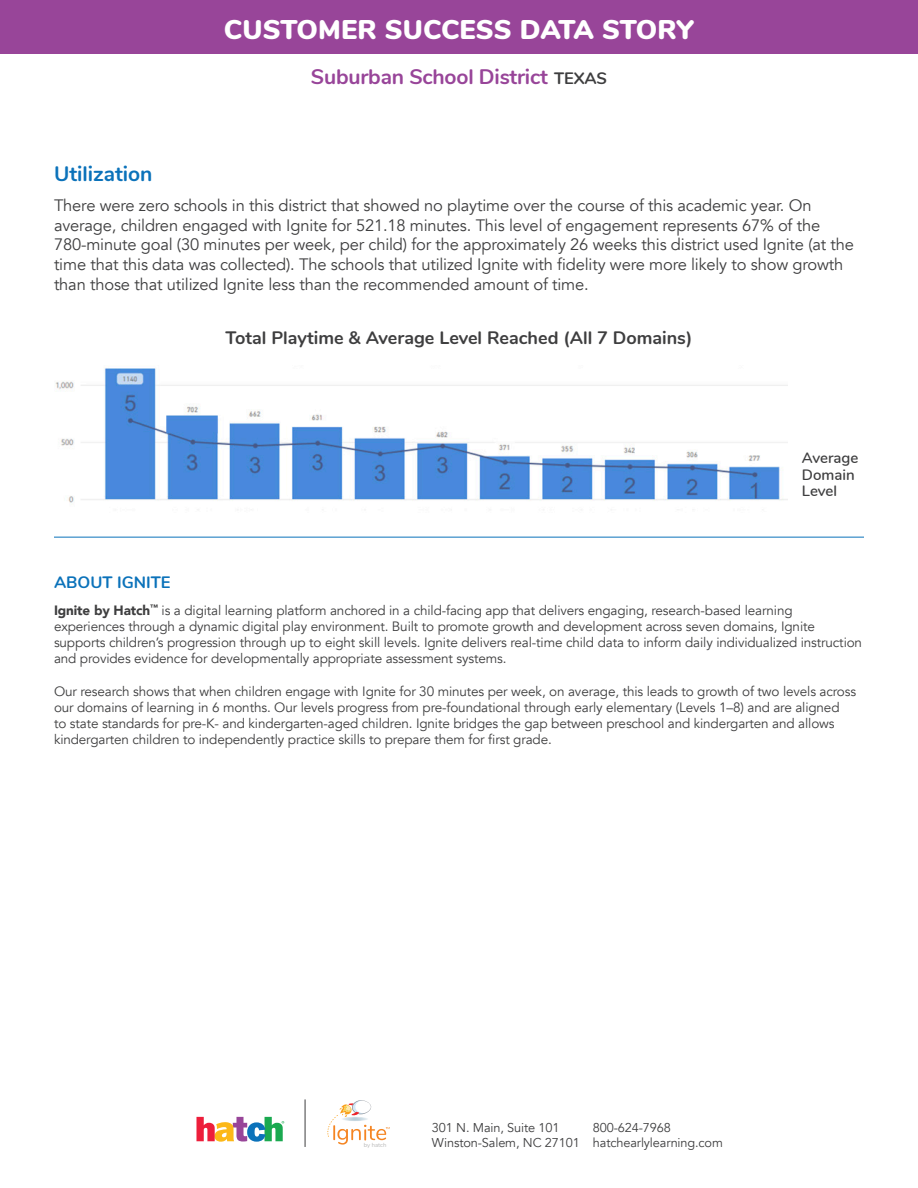
<style>
.page{position:relative;width:918px;height:1188px;background:#fff}
.page>*{position:absolute;margin:0;border:0;box-sizing:border-box;transform-origin:0 0}
.t1{font:900 27px "Nunito";color:#fff}
.t2{font:700 21px "Nunito";letter-spacing:-.01em;color:#984599}
.t3{font:700 21px "Nunito";color:#0b72ba}
.t4{font:700 18px "Nunito";color:#3e3e3f}
.t5{font:16.5px/19.8px "Avenir";letter-spacing:-.01em;color:#3e3e3f}
.t6{font:700 16.5px "Nunito";color:#0b72ba}
.t7{font:600 15px/16.5px "Nunito";color:#3e3e3f}
.t8{font:13.5px/16.2px "Avenir";letter-spacing:-.01em;color:#3e3e3f}
.t9{font:12.75px/15px "Avenir";letter-spacing:-.01em;color:#3e3e3f}
.t10{font:5.85px "Nunito";color:#b8b8b8}
.s1{font-size:16.5px;color:#3e3e3f}
.s2{font-weight:900}
</style>
<div class="page">
<div style="left:0;top:0;width:918px;height:53px;background:#984599"></div>
<img style="left:55px;top:368px;width:732px;height:135px">
<svg style="left:196px;top:1117px;width:88px;height:25px"></svg>
<hr style="left:305px;top:1099px;width:1px;height:48px;background:#3e3e3f">
<svg style="left:327px;top:1100px;width:63px;height:45px"></svg>
<hr style="left:54px;top:537px;width:810px;height:1px;background:#0b72ba">
<p class="t1" style="left:224px;top:9px;width:472px">CUSTOMER SUCCESS DATA STORY</p>
<p class="t3" style="left:54px;top:158px;width:100px">Utilization</p>
<p class="t2" style="left:311px;top:61px;width:298px">Suburban School District <span class="s1">TEXAS</span></p>
<p class="t5" style="left:54px;top:195px;width:802px">There were zero schools in this district that showed no playtime over the course of this academic year. On average, children engaged with Ignite for 521.18 minutes. This level of engagement represents 67% of the 780-minute goal (30 minutes per week, per child) for the approximately 26 weeks this district used Ignite (at the time that this data was collected). The schools that utilized Ignite with fidelity were more likely to show growth than those that utilized Ignite less than the recommended amount of time.</p>
<p class="t4" style="left:226px;top:324px;width:468px">Total Playtime &amp; Average Level Reached (All 7 Domains)</p>
<p class="t6" style="left:54px;top:570px;width:118px">ABOUT IGNITE</p>
<p class="t7" style="left:802px;top:449px;width:58px">Average<br>Domain<br>Level</p>
<p class="t8" style="left:54px;top:602px;width:810px"><span class="s2">Ignite by Hatch</span><sup>™</sup> is a digital learning platform anchored in a child-facing app that delivers engaging, research-based learning experiences through a dynamic digital play environment. Built to promote growth and development across seven domains, Ignite supports children’s progression through up to eight skill levels. Ignite delivers real-time child data to inform daily individualized instruction and provides evidence for developmentally appropriate assessment systems.</p>
<p class="t8" style="left:54px;top:683px;width:804px">Our research shows that when children engage with Ignite for 30 minutes per week, on average, this leads to growth of two levels across our domains of learning in 6 months. Our levels progress from pre-foundational through early elementary (Levels 1–8) and are aligned<br>to state standards for pre-K- and kindergarten-aged children. Ignite bridges the gap between preschool and kindergarten and allows kindergarten children to independently practice skills to prepare them for first grade.</p>
<p class="t9" style="left:432px;top:1121px;width:149px">301 N. Main, Suite 101<br>Winston-Salem, NC 27101</p>
<p class="t9" style="left:593px;top:1120px;width:79px">800-624-7968</p>
<p class="t10" style="left:364px;top:1140px;width:24px">by hatch</p>
<p class="t9" style="left:593px;top:1135px;width:132px">hatchearlylearning.com</p>
</div>
